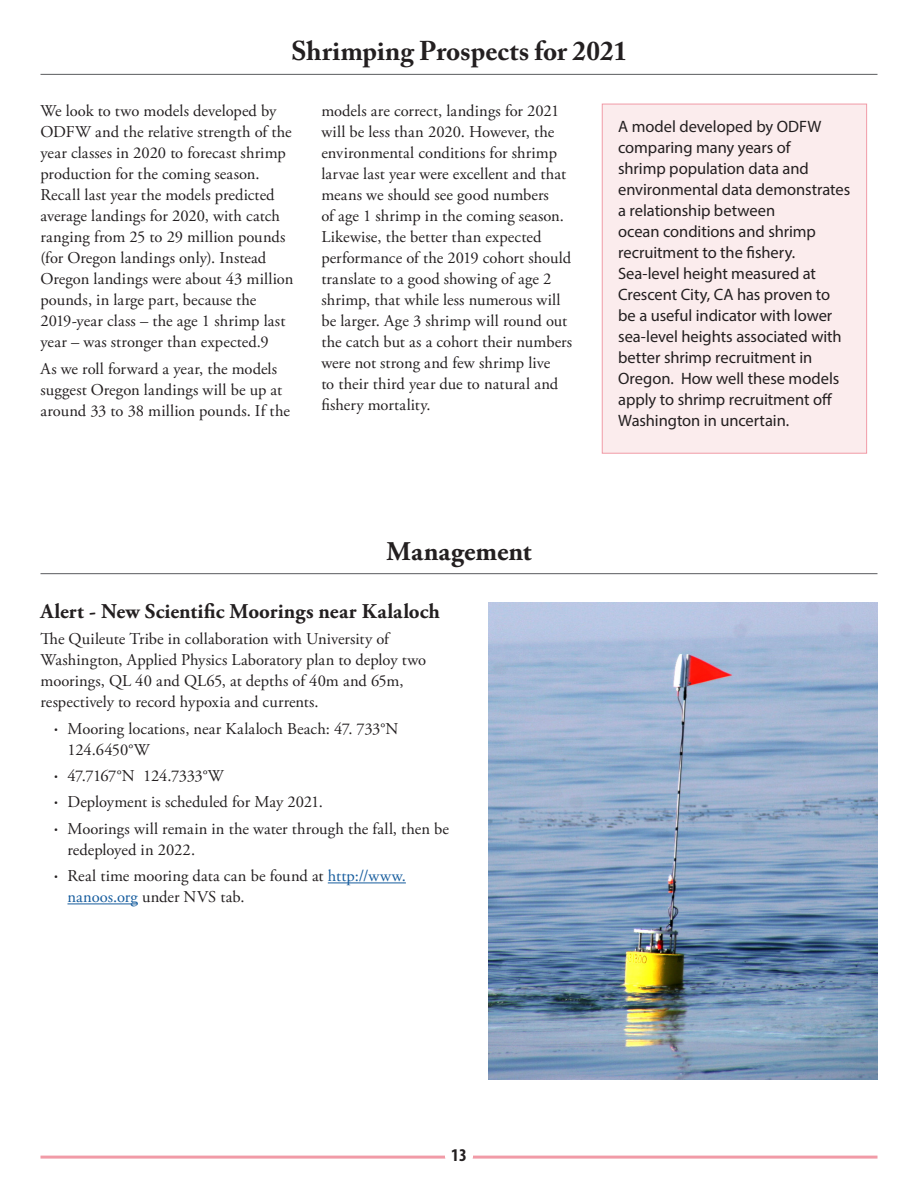
<style>
.page{position:relative;width:918px;height:1188px;background:#fff}
.page>*{position:absolute;margin:0;border:0;box-sizing:border-box;transform-origin:0 0}
.t1{font:700 27px "Adobe Caslon Pro";color:#231f20}
.t2{font:700 27px "Adobe Garamond Pro";color:#231f20}
.t3{font:700 21px "Adobe Garamond Pro";letter-spacing:.005em;color:#231f20}
.t4{font:700 condensed 18px "Myriad Pro";color:#231f20}
.t5{font:16.5px/21px "Adobe Garamond Pro";letter-spacing:.005em;color:#231f20}
.t6{font:16.5px/21px "Myriad Pro";letter-spacing:-.005em;color:#231f20}
.t7{font:16.5px "Adobe Garamond Pro";letter-spacing:-.03em;color:#231f20}
.s1{font-family:"Myriad Pro";font-weight:600}
.s2{color:#175d9e}
</style>
<div class="page">
<hr style="left:40px;top:1156px;width:838px;height:3px;background:#f19ba7">
<div style="left:445px;top:1142px;width:28px;height:28px;background:#fff;border-radius:50%"></div>
<div style="left:602px;top:104px;width:265px;height:350px;background:#fbeced;border:1px solid #f19ba7"></div>
<hr style="left:40px;top:74px;width:838px;height:1px;background:#6c6d70">
<hr style="left:328px;top:883px;width:78px;height:1px;background:#175d9e">
<hr style="left:68px;top:904px;width:70px;height:1px;background:#175d9e">
<img style="left:488px;top:603px;width:390px;height:477px">
<hr style="left:40px;top:573px;width:838px;height:1px;background:#6c6d70">
<p class="t1" style="left:291px;top:35px;width:337px">Shrimping Prospects for 2021</p>
<p class="t5" style="left:40px;top:100px;width:254px">We look to two models developed by ODFW and the relative strength of the year classes in 2020 to forecast shrimp production for the coming season.<br>Recall last year the models predicted average landings for 2020, with catch ranging from 25 to 29 million pounds (for Oregon landings only). Instead Oregon landings were about 43 million pounds, in large part, because the 2019-year class – the age 1 shrimp last year – was stronger than expected.9</p>
<p class="t5" style="left:40px;top:359px;width:251px">As we roll forward a year, the models suggest Oregon landings will be up at around 33 to 38 million pounds. If the</p>
<p class="t5" style="left:321px;top:100px;width:252px">models are correct, landings for 2021 will be less than 2020. However, the environmental conditions for shrimp larvae last year were excellent and that means we should see good numbers<br>of age 1 shrimp in the coming season.<br>Likewise, the better than expected performance of the 2019 cohort should translate to a good showing of age 2 shrimp, that while less numerous will be larger. Age 3 shrimp will round out the catch but as a cohort their numbers were not strong and few shrimp live<br>to their third year due to natural and fishery mortality.</p>
<p class="t2" style="left:386px;top:535px;width:147px">Management</p>
<p class="t3" style="left:40px;top:599px;width:401px">Alert - New Scientific Moorings near Kalaloch</p>
<p class="t5" style="left:40px;top:629px;width:387px">The Quileute Tribe in collaboration with University of Washington, Applied Physics Laboratory plan to deploy two moorings, QL 40 and QL65, at depths of 40m and 65m, respectively to record hypoxia and currents.</p>
<p class="t5" style="left:68px;top:719px;width:333px;text-indent:-14px"><span class="s1">·</span> Mooring locations, near Kalaloch Beach: 47. 733°N<br>124.6450°W</p>
<p class="t7" style="left:54px;top:766px;width:171px"><span class="s1">·</span> 47.7167°N 124.7333°W</p>
<p class="t5" style="left:54px;top:792px;width:270px"><span class="s1">·</span> Deployment is scheduled for May 2021.</p>
<p class="t5" style="left:68px;top:819px;width:383px;text-indent:-14px"><span class="s1">·</span> Moorings will remain in the water through the fall, then be redeployed in 2022.</p>
<p class="t5" style="left:68px;top:866px;width:340px;text-indent:-14px"><span class="s1">·</span> Real time mooring data can be found at <span class="s2">http://www. nanoos.org</span> under NVS tab.</p>
<p class="t6" style="left:618px;top:116px;width:234px">A model developed by ODFW comparing many years of<br>shrimp population data and environmental data demonstrates a relationship between<br>ocean conditions and shrimp recruitment to the fishery.<br>Sea-level height measured at<br>Crescent City, CA has proven to be a useful indicator with lower sea-level heights associated with better shrimp recruitment in<br>Oregon. How well these models apply to shrimp recruitment off<br>Washington in uncertain.</p>
<p class="t4" style="left:451px;top:1144px;width:17px">13</p>
</div>
